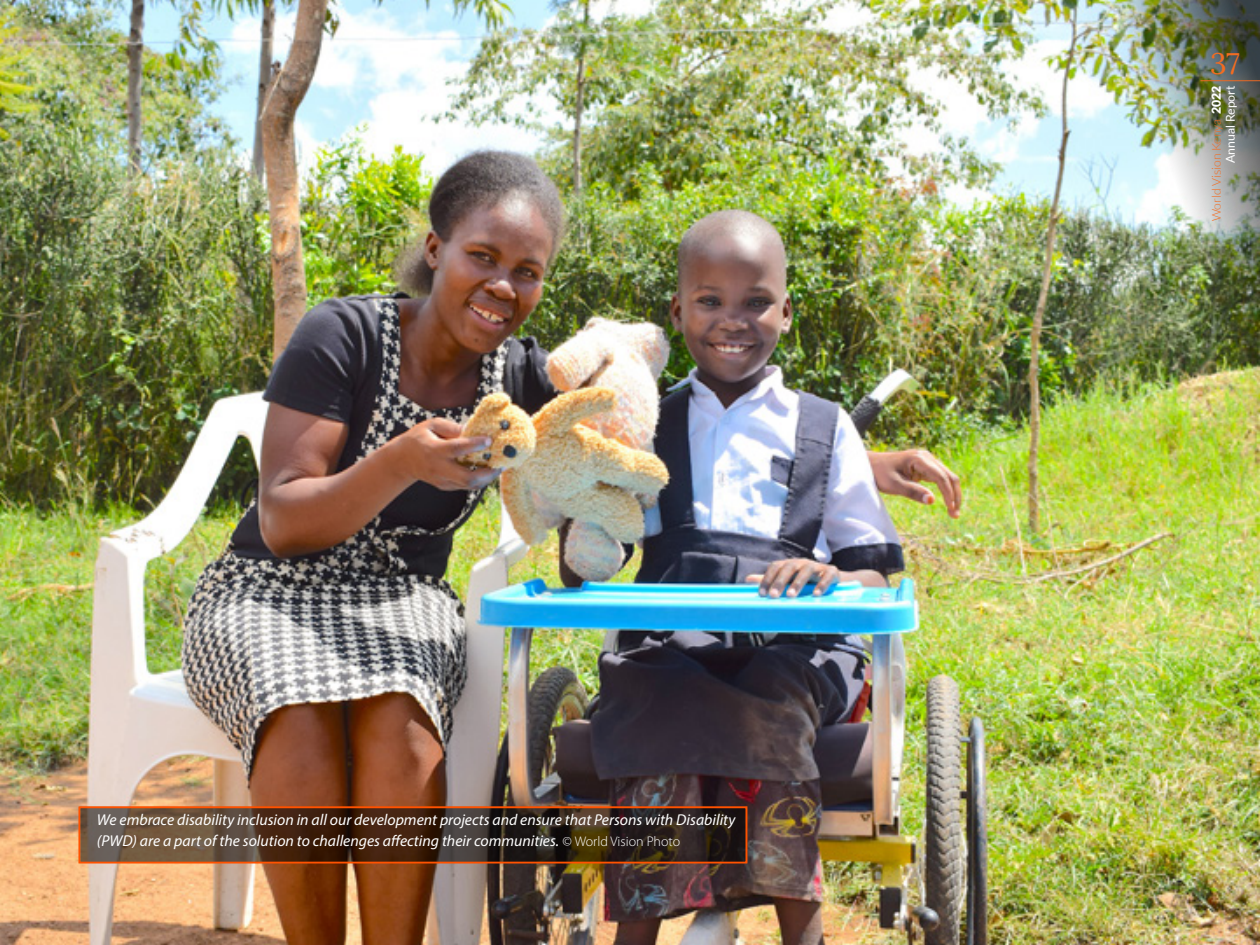
<style>
.page{position:relative;width:1260px;height:945px;background:#fff}
.page>*{position:absolute;margin:0;border:0;box-sizing:border-box;transform-origin:0 0}
.t1{font:29.75px "Lora";color:#f36c21}
.t2{font:italic 15.75px/21px "Myriad Pro";color:#fff}
.t3{font:300 12.25px/14px "Lato";color:#f36c21;text-align:right}
.s1{font-weight:300;font-style:normal;font-size:14px}
.s2{font-weight:900;color:#fff}
.s3{font-weight:400;color:#fff}
</style>
<div class="page">
<img style="left:0;top:0;width:569px;height:945px">
<img style="left:569px;top:0;width:691px;height:945px">
<svg style="left:81px;top:809px;width:663px;height:51px;background:#423023"></svg>
<div style="left:78px;top:806px;width:669px;height:57px;border:2px solid #ff5200"></div>
<hr style="left:1200px;top:80px;width:60px;height:1px;background:#eb6924">
<p class="t2" style="left:97px;top:809px;width:640px">We embrace disability inclusion in all our development projects and ensure that Persons with Disability (PWD) are a part of the solution to challenges affecting their communities. <span class="s1">© World Vision Photo</span></p>
<h1 class="t1" style="left:1210px;top:41px;width:31px">37</h1>
<p class="t3" style="left:1210px;top:221px;width:137px;rotate:-90deg">World Vision Kenya <span class="s2">2022<br></span><span class="s3">Annual Report</span></p>
</div>
